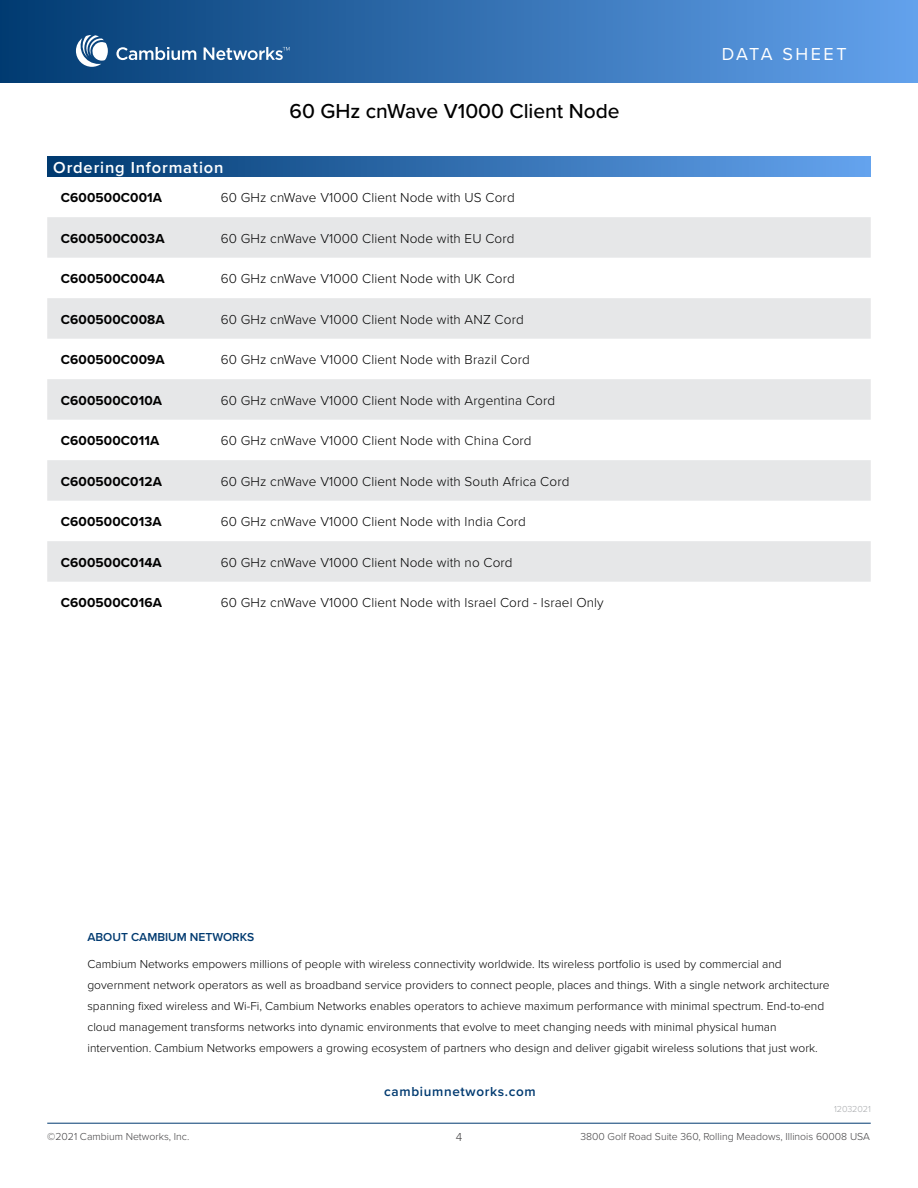
<style>
.page{position:relative;width:918px;height:1188px;background:#fff}
.page>*{position:absolute;margin:0;border:0;box-sizing:border-box;transform-origin:0 0}
.t1{font:500 21px "Proxima Nova";color:#000}
.t2{font:18px "Proxima Nova";letter-spacing:.14em;color:#fff}
.t3{font:600 16.5px "Proxima Nova";letter-spacing:.05em;color:#fff}
.t4{font:300 13.5px "Proxima Nova";letter-spacing:.01em;color:#000}
.t5{font:700 13.5px "Proxima Nova";letter-spacing:.01em;color:#000}
.t6{font:600 13.5px "Proxima Nova";letter-spacing:.05em;color:#003a70}
.t7{font:300 12px/21px "Proxima Nova";color:#000}
.t8{font:600 12px "Proxima Nova";color:#003a70}
.t9{font:500 12px "Proxima Nova";color:#414042}
.t10{font:300 12px "Proxima Nova";color:#414042}
.t11{font:300 10.5px "Proxima Nova";color:#414042}
.t12{font:300 9px "Proxima Nova";letter-spacing:-.01em;color:#a7a9ac}
</style>
<div class="page">
<hr style="left:47px;top:1123px;width:824px;height:1px;background:#003a70">
<div style="left:0;top:0;width:918px;height:82px;background:linear-gradient(to right,#013b71,#63a2ec)"></div>
<svg style="left:116px;top:47px;width:224px;height:23px;background:#3c6ea1"></svg>
<svg style="left:66px;top:35px;width:42px;height:44px"></svg>
<div style="left:47px;top:156px;width:824px;height:21px;background:linear-gradient(to right,#00396f,#64a3ee)"></div>
<svg style="left:47px;top:217px;width:824px;height:365px;fill:#e6e7e8"></svg>
<h1 class="t1" style="left:290px;top:95px;width:332px">60 GHz cnWave V1000 Client Node</h1>
<p class="t3" style="left:53px;top:155px;width:172px">Ordering Information</p>
<p class="t5" style="left:61px;top:188px;width:103px">C600500C001A</p>
<p class="t4" style="left:221px;top:188px;width:296px">60 GHz cnWave V1000 Client Node with US Cord</p>
<p class="t5" style="left:61px;top:228px;width:105px">C600500C003A</p>
<p class="t4" style="left:221px;top:228px;width:295px">60 GHz cnWave V1000 Client Node with EU Cord</p>
<p class="t5" style="left:61px;top:269px;width:105px">C600500C004A</p>
<p class="t4" style="left:221px;top:269px;width:296px">60 GHz cnWave V1000 Client Node with UK Cord</p>
<p class="t5" style="left:61px;top:309px;width:106px">C600500C008A</p>
<p class="t4" style="left:221px;top:309px;width:305px">60 GHz cnWave V1000 Client Node with ANZ Cord</p>
<p class="t5" style="left:61px;top:350px;width:106px">C600500C009A</p>
<p class="t4" style="left:221px;top:350px;width:311px">60 GHz cnWave V1000 Client Node with Brazil Cord</p>
<p class="t5" style="left:61px;top:390px;width:103px">C600500C010A</p>
<p class="t4" style="left:221px;top:390px;width:336px">60 GHz cnWave V1000 Client Node with Argentina Cord</p>
<p class="t5" style="left:61px;top:431px;width:100px">C600500C011A</p>
<p class="t4" style="left:221px;top:431px;width:312px">60 GHz cnWave V1000 Client Node with China Cord</p>
<p class="t5" style="left:61px;top:471px;width:103px">C600500C012A</p>
<p class="t4" style="left:221px;top:471px;width:350px">60 GHz cnWave V1000 Client Node with South Africa Cord</p>
<p class="t5" style="left:61px;top:512px;width:103px">C600500C013A</p>
<p class="t4" style="left:221px;top:512px;width:307px">60 GHz cnWave V1000 Client Node with India Cord</p>
<p class="t5" style="left:61px;top:552px;width:103px">C600500C014A</p>
<p class="t4" style="left:221px;top:552px;width:293px">60 GHz cnWave V1000 Client Node with no Cord</p>
<p class="t5" style="left:61px;top:593px;width:103px">C600500C016A</p>
<p class="t4" style="left:221px;top:593px;width:385px">60 GHz cnWave V1000 Client Node with Israel Cord - Israel Only</p>
<h2 class="t2" style="left:722px;top:41px;width:126px">DATA SHEET</h2>
<p class="t8" style="left:87px;top:928px;width:168px">ABOUT CAMBIUM NETWORKS</p>
<p class="t7" style="left:87px;top:953px;width:744px">Cambium Networks empowers millions of people with wireless connectivity worldwide. Its wireless portfolio is used by commercial and government network operators as well as broadband service providers to connect people, places and things. With a single network architecture spanning fixed wireless and Wi-Fi, Cambium Networks enables operators to achieve maximum performance with minimal spectrum. End-to-end cloud management transforms networks into dynamic environments that evolve to meet changing needs with minimal physical human intervention. Cambium Networks empowers a growing ecosystem of partners who design and deliver gigabit wireless solutions that just work.</p>
<p class="t6" style="left:384px;top:1082px;width:153px">cambiumnetworks.com</p>
<p class="t12" style="left:834px;top:1102px;width:38px">12032021</p>
<p class="t11" style="left:580px;top:1129px;width:291px">3800 Golf Road Suite 360, Rolling Meadows, Illinois 60008 USA</p>
<p class="t11" style="left:47px;top:1128px;width:144px">©2021 Cambium Networks, Inc.</p>
<p class="t10" style="left:456px;top:1128px;width:8px">4</p>
<p class="t9" style="left:744px;top:1128px;width:124px">cambiumnetworks.com</p>
</div>
